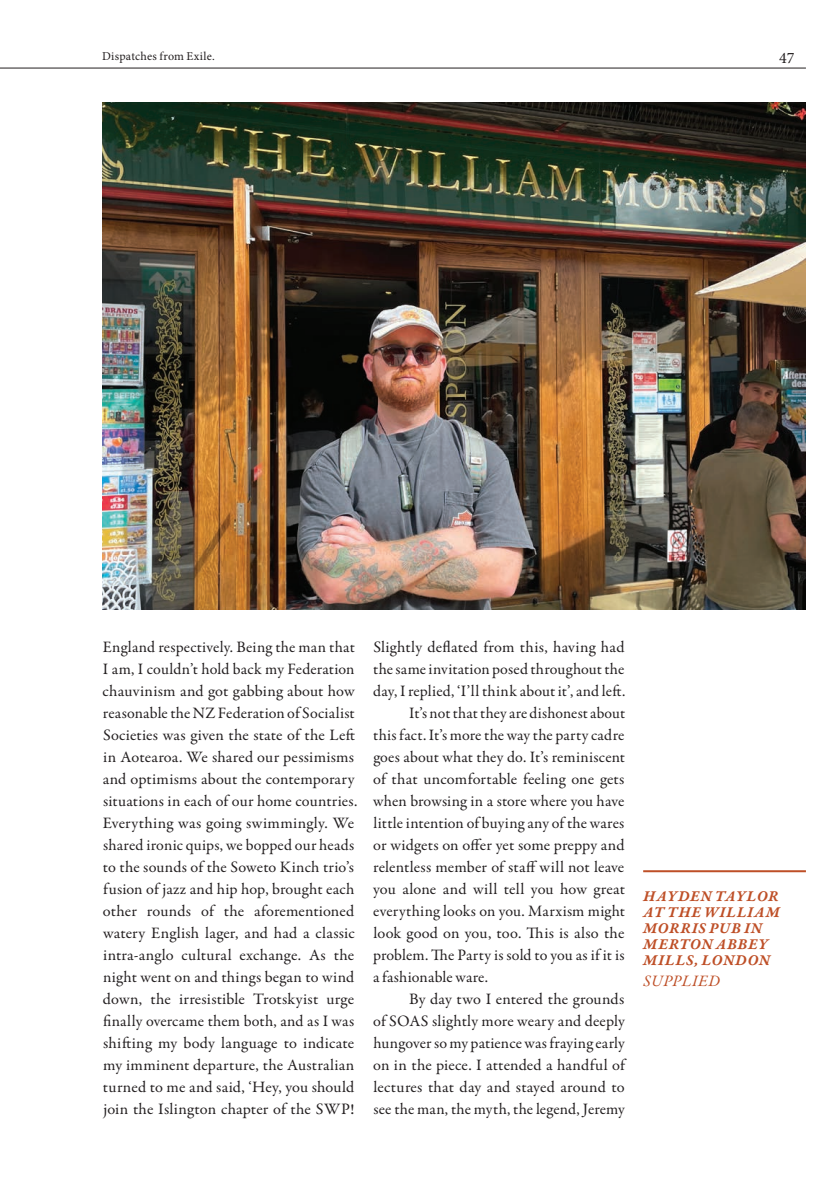
<style>
.page{position:relative;width:840px;height:1191px;background:#fff}
.page>*{position:absolute;margin:0;border:0;box-sizing:border-box;transform-origin:0 0}
.t1{font:16px/22px "Garamond Premr Pro";letter-spacing:.01em;color:#231f20}
.t2{font:16px/16px "Garamond Premr Pro Smbd It Capt";letter-spacing:.035em;color:#be4f27}
.t3{font:italic 16px "Garamond Premr Pro";letter-spacing:.03em;color:#be4f27}
.t4{font:16px "Minion Pro";color:#231f20}
.t5{font:12px "Minion Pro";letter-spacing:.02em;color:#231f20}
</style>
<div class="page">
<hr style="left:0;top:68px;width:805px;height:1px;background:#231f20">
<img style="left:102px;top:102px;width:703px;height:507px">
<hr style="left:642px;top:870px;width:163px;height:2px;background:#be4f27">
<p class="t5" style="left:102px;top:48px;width:114px">Dispatches from Exile.</p>
<p class="t4" style="left:778px;top:47px;width:17px">47</p>
<p class="t1" style="left:103px;top:636px;width:256px">England respectively. Being the man that I am, I couldn’t hold back my Federation chauvinism and got gabbing about how reasonable the NZ Federation of Socialist Societies was given the state of the Left in Aotearoa. We shared our pessimisms and optimisms about the contemporary situations in each of our home countries.<br>Everything was going swimmingly. We shared ironic quips, we bopped our heads to the sounds of the Soweto Kinch trio’s fusion of jazz and hip hop, brought each other rounds of the aforementioned watery English lager, and had a classic intra-anglo cultural exchange. As the night went on and things began to wind down, the irresistible Trotskyist urge finally overcame them both, and as I was shifting my body language to indicate my imminent departure, the Australian turned to me and said, ‘Hey, you should join the Islington chapter of the SWP!</p>
<p class="t1" style="left:373px;top:636px;width:252px">Slightly deflated from this, having had</p>
<p class="t1" style="left:373px;top:658px;width:252px">the same invitation posed throughout the</p>
<p class="t1" style="left:373px;top:680px;width:253px">day, I replied, ‘I’ll think about it’, and left.</p>
<p class="t1" style="left:409px;top:702px;width:217px">It’s not that they are dishonest about</p>
<p class="t1" style="left:373px;top:724px;width:252px">this fact. It’s more the way the party cadre</p>
<p class="t1" style="left:373px;top:746px;width:253px">goes about what they do. It’s reminiscent</p>
<p class="t1" style="left:373px;top:768px;width:252px">of that uncomfortable feeling one gets</p>
<p class="t1" style="left:373px;top:790px;width:252px">when browsing in a store where you have</p>
<p class="t1" style="left:373px;top:812px;width:252px">little intention of buying any of the wares</p>
<p class="t1" style="left:373px;top:834px;width:253px">or widgets on offer yet some preppy and</p>
<p class="t1" style="left:373px;top:856px;width:252px">relentless member of staff will not leave</p>
<p class="t1" style="left:373px;top:878px;width:253px">you alone and will tell you how great</p>
<p class="t1" style="left:373px;top:900px;width:253px">everything looks on you. Marxism might</p>
<p class="t1" style="left:373px;top:922px;width:252px">look good on you, too. This is also the</p>
<p class="t1" style="left:373px;top:944px;width:253px">problem. The Party is sold to you as if it is</p>
<p class="t1" style="left:373px;top:966px;width:117px">a fashionable ware.</p>
<p class="t1" style="left:409px;top:988px;width:217px">By day two I entered the grounds</p>
<p class="t1" style="left:373px;top:1010px;width:253px">of SOAS slightly more weary and deeply</p>
<p class="t1" style="left:373px;top:1032px;width:253px">hungover so my patience was fraying early</p>
<p class="t1" style="left:373px;top:1054px;width:253px">on in the piece. I attended a handful of</p>
<p class="t1" style="left:373px;top:1076px;width:252px">lectures that day and stayed around to</p>
<p class="t1" style="left:373px;top:1098px;width:253px">see the man, the myth, the legend, Jeremy</p>
<p class="t2" style="left:643px;top:888px;width:138px">HAYDEN TAYLOR<br>AT THE WILLIAM<br>MORRIS PUB IN<br>MERTON ABBEY<br>MILLS, LONDON</p>
<p class="t3" style="left:643px;top:971px;width:78px">SUPPLIED</p>
</div>
